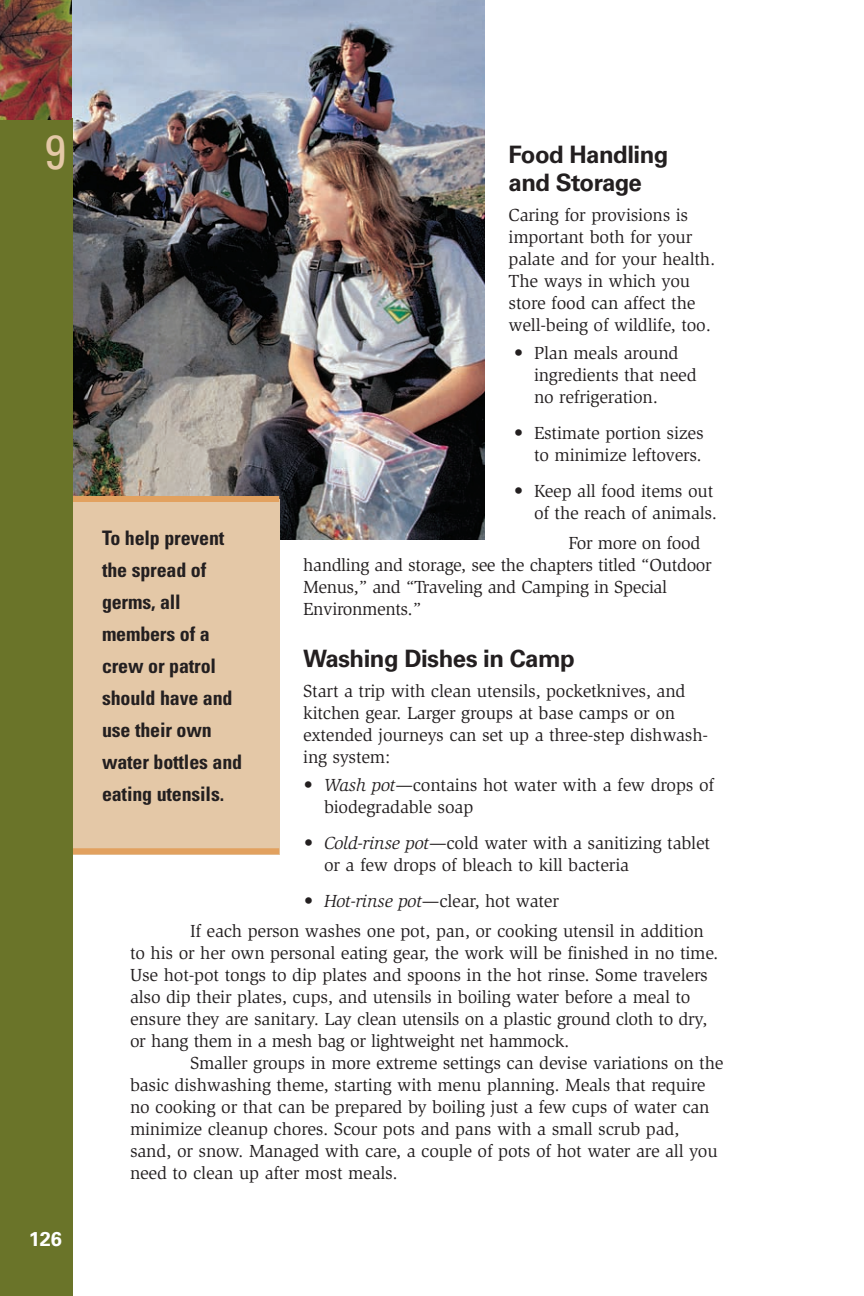
<style>
.page{position:relative;width:864px;height:1296px;background:#fff}
.page>*{position:absolute;margin:0;border:0;box-sizing:border-box;transform-origin:0 0}
.t1{font:condensed 48px "Univers";color:#e4c8a7}
.t2{font:700 24px/28px "Univers";letter-spacing:-.02em;color:#231f20}
.t3{font:700 condensed 20px/32px "Univers";letter-spacing:-.01em;color:#231f20}
.t4{font:700 20px "Univers";color:#fff}
.t5{font:18px/22px "Slimbach";letter-spacing:-.01em;color:#231f20}
.s1{font-style:italic}
</style>
<div class="page">
<img style="left:0;top:0;width:485px;height:1296px">
<h1 class="t1" style="left:45px;top:134px;width:23px">9</h1>
<p class="t4" style="left:29px;top:1232px;width:35px">126</p>
<h2 class="t2" style="left:509px;top:143px;width:161px">Food Handling and Storage</h2>
<p class="t5" style="left:509px;top:206px;width:208px">Caring for provisions is important both for your palate and for your health.<br>The ways in which you store food can affect the well-being of wildlife, too.</p>
<p class="t5" style="left:534px;top:344px;width:164px;text-indent:-20px">• Plan meals around ingredients that need no refrigeration.</p>
<p class="t5" style="left:514px;top:424px;width:191px;text-align:right">• Estimate portion sizes to minimize leftovers.</p>
<p class="t5" style="left:514px;top:482px;width:205px;text-align:right">• Keep all food items out of the reach of animals.</p>
<p class="t5" style="left:303px;top:534px;width:410px;text-indent:265px">For more on food handling and storage, see the chapters titled “Outdoor Menus,” and “Traveling and Camping in Special Environments.”</p>
<h2 class="t2" style="left:303px;top:647px;width:273px">Washing Dishes in Camp</h2>
<p class="t5" style="left:303px;top:682px;width:407px">Start a trip with clean utensils, pocketknives, and kitchen gear. Larger groups at base camps or on extended journeys can set up a three-step dishwash&shy;ing system:</p>
<p class="t5" style="left:324px;top:776px;width:392px;text-indent:-20px">• <span class="s1">Wash pot</span>—contains hot water with a few drops of biodegradable soap</p>
<p class="t5" style="left:324px;top:834px;width:388px;text-indent:-20px">• <span class="s1">Cold-rinse pot</span>—cold water with a sanitizing tablet or a few drops of bleach to kill bacteria</p>
<p class="t5" style="left:190px;top:888px;width:515px;line-height:30px;text-indent:114px">• <span class="s1">Hot-rinse pot</span>—clear, hot water<br>If each person washes one pot, pan, or cooking utensil in addition</p>
<p class="t5" style="left:130px;top:944px;width:590px">to his or her own personal eating gear, the work will be finished in no time.<br>Use hot-pot tongs to dip plates and spoons in the hot rinse. Some travelers also dip their plates, cups, and utensils in boiling water before a meal to ensure they are sanitary. Lay clean utensils on a plastic ground cloth to dry, or hang them in a mesh bag or lightweight net hammock.</p>
<p class="t5" style="left:130px;top:1054px;width:595px;text-indent:60px">Smaller groups in more extreme settings can devise variations on the basic dishwashing theme, starting with menu planning. Meals that require no cooking or that can be prepared by boiling just a few cups of water can minimize cleanup chores. Scour pots and pans with a small scrub pad, sand, or snow. Managed with care, a couple of pots of hot water are all you need to clean up after most meals.</p>
<p class="t3" style="left:102px;top:524px;width:142px">To help prevent the spread of germs, all members of a crew or patrol should have and use their own water bottles and eating utensils.</p>
</div>
